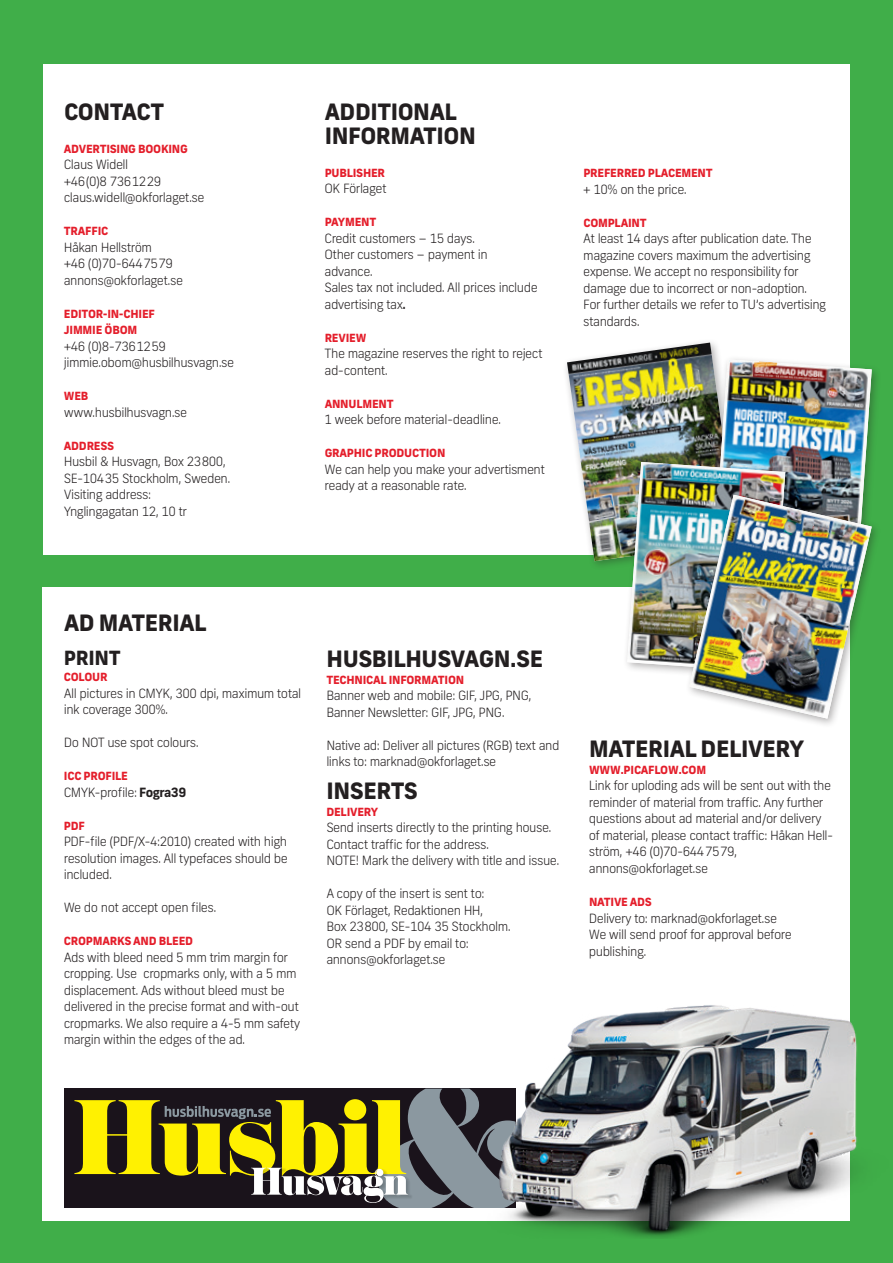
<style>
.page{position:relative;width:893px;height:1263px;background:#40ae49}
.page>*{position:absolute;margin:0;border:0;box-sizing:border-box;transform-origin:0 0}
.t1{font:800 22.5px/24px "New Frank";letter-spacing:-.02em;color:#231f20}
.t2{font:800 19.5px "New Frank";letter-spacing:-.02em;color:#231f20}
.t3{font:300 12.75px/16.5px "New Frank";letter-spacing:-.04em;color:#231f20}
.t4{font:800 11.25px/16.5px "New Frank";letter-spacing:-.02em;color:#e41e2b}
.s1{font-weight:500}
.s2{font-weight:700}
</style>
<div class="page">
<div style="left:43px;top:587px;width:807px;height:633px;background:#fff"></div>
<div style="left:64px;top:1089px;width:452px;height:119px;background:#1a131b"></div>
<svg style="left:74px;top:1089px;width:359px;height:119px"></svg>
<div style="left:43px;top:65px;width:807px;height:490px;background:#fff"></div>
<img style="left:433px;top:1005px;width:424px;height:233px">
<div style="left:562px;top:338px;width:185px;height:233px;background:#fff"></div>
<div style="left:708px;top:354px;width:174px;height:225px;background:#231f20;opacity:.35"></div>
<div style="left:684px;top:490px;width:197px;height:238px;background:#231f20;opacity:.35"></div>
<img style="left:567px;top:343px;width:305px;height:376px">
<img style="left:689px;top:495px;width:183px;height:224px">
<h1 class="t1" style="left:64px;top:99px;width:102px">CONTACT</h1>
<p class="t4" style="left:64px;top:140px;width:126px">ADVERTISING BOOKING</p>
<p class="t3" style="left:64px;top:157px;width:142px">Claus Widell<br>+46(0)8 7361229 claus.widell@okforlaget.se</p>
<p class="t4" style="left:64px;top:223px;width:46px">TRAFFIC</p>
<p class="t3" style="left:64px;top:239px;width:121px">Håkan Hellström<br>+46 (0)70-6447579 annons@okforlaget.se</p>
<p class="t4" style="left:64px;top:305px;width:93px">EDITOR-IN-CHIEF<br>JIMMIE ÖBOM</p>
<p class="t3" style="left:64px;top:338px;width:172px">+46 (0)8-7361259 jimmie.obom@husbilhusvagn.se</p>
<p class="t4" style="left:64px;top:388px;width:26px">WEB</p>
<p class="t3" style="left:64px;top:404px;width:125px">www.husbilhusvagn.se</p>
<p class="t4" style="left:64px;top:437px;width:52px">ADDRESS</p>
<p class="t3" style="left:64px;top:454px;width:168px">Husbil &amp; Husvagn, Box 23800,<br>SE-10435 Stockholm, Sweden.<br>Visiting address:<br>Ynglingagatan 12, 10 tr</p>
<h1 class="t1" style="left:325px;top:99px;width:153px">ADDITIONAL<br>INFORMATION</h1>
<p class="t4" style="left:325px;top:164px;width:62px">PUBLISHER</p>
<p class="t3" style="left:325px;top:181px;width:64px">OK Förlaget</p>
<p class="t4" style="left:325px;top:214px;width:53px">PAYMENT</p>
<p class="t3" style="left:325px;top:230px;width:215px">Credit customers – 15 days.<br>Other customers – payment in advance.<br>Sales tax not included. All prices include advertising tax<span class="s1">.</span></p>
<p class="t4" style="left:325px;top:329px;width:43px">REVIEW</p>
<p class="t3" style="left:325px;top:346px;width:219px">The magazine reserves the right to reject ad-content.</p>
<p class="t4" style="left:325px;top:395px;width:70px">ANNULMENT</p>
<p class="t3" style="left:325px;top:412px;width:178px">1 week before material-deadline.</p>
<p class="t4" style="left:325px;top:445px;width:122px">GRAPHIC PRODUCTION</p>
<p class="t3" style="left:325px;top:461px;width:222px">We can help you make your advertisment ready at a reasonable rate.</p>
<p class="t4" style="left:583px;top:165px;width:131px">PREFERRED PLACEMENT</p>
<p class="t3" style="left:583px;top:181px;width:105px">+ 10% on the price.</p>
<p class="t4" style="left:583px;top:214px;width:65px">COMPLAINT</p>
<p class="t3" style="left:583px;top:230px;width:245px">At least 14 days after publication date. The magazine covers maximum the advertising expense. We accept no responsibility for damage due to incorrect or non-adoption.<br>For further details we refer to TU’s advertising standards.</p>
<h1 class="t1" style="left:64px;top:610px;width:144px">AD MATERIAL</h1>
<h2 class="t2" style="left:64px;top:645px;width:58px">PRINT</h2>
<p class="t4" style="left:64px;top:669px;width:45px">COLOUR</p>
<p class="t3" style="left:64px;top:685px;width:239px">All pictures in CMYK, 300 dpi, maximum total ink coverage 300%.</p>
<p class="t3" style="left:64px;top:734px;width:137px">Do NOT use spot colours.</p>
<p class="t4" style="left:64px;top:768px;width:66px">ICC PROFILE</p>
<p class="t3" style="left:64px;top:784px;width:124px">CMYK-profile: <span class="s2">Fogra39</span></p>
<p class="t4" style="left:64px;top:817px;width:22px">PDF</p>
<p class="t3" style="left:64px;top:833px;width:226px;text-align:justify">PDF-file (PDF/X-4:2010) created with high resolution images. All typefaces should be included.</p>
<p class="t3" style="left:64px;top:899px;width:154px">We do not accept open files.</p>
<p class="t4" style="left:64px;top:933px;width:131px">CROPMARKS AND BLEED</p>
<p class="t3" style="left:64px;top:949px;width:238px">Ads with bleed need 5 mm trim margin for cropping. Use cropmarks only, with a 5 mm displacement. Ads without bleed must be delivered in the precise format and with-out cropmarks. We also require a 4-5 mm safety margin within the edges of the ad.</p>
<h1 class="t1" style="left:327px;top:647px;width:218px">HUSBILHUSVAGN.SE</h1>
<p class="t4" style="left:326px;top:671px;width:139px">TECHNICAL INFORMATION</p>
<p class="t3" style="left:326px;top:687px;width:207px">Banner web and mobile: GIF, JPG, PNG,<br>Banner Newsletter: GIF, JPG, PNG.</p>
<p class="t3" style="left:326px;top:737px;width:235px">Native ad: Deliver all pictures (RGB) text and links to: marknad@okforlaget.se</p>
<h1 class="t1" style="left:327px;top:779px;width:93px">INSERTS</h1>
<p class="t4" style="left:326px;top:803px;width:53px">DELIVERY</p>
<p class="t3" style="left:326px;top:819px;width:235px">Send inserts directly to the printing house.<br>Contact traffic for the address.<br>NOTE! Mark the delivery with title and issue.</p>
<p class="t3" style="left:326px;top:885px;width:186px">A copy of the insert is sent to:<br>OK Förlaget, Redaktionen HH,<br>Box 23800, SE-104 35 Stockholm.<br>OR send a PDF by email to: annons@okforlaget.se</p>
<h1 class="t1" style="left:589px;top:737px;width:217px">MATERIAL DELIVERY</h1>
<p class="t4" style="left:589px;top:761px;width:119px">WWW.PICAFLOW.COM</p>
<p class="t3" style="left:589px;top:778px;width:246px">Link for uploding ads will be sent out with the reminder of material from traffic. Any further questions about ad material and/or delivery of material, please contact traffic: Håkan Hell&shy;ström, +46 (0)70-6447579, annons@okforlaget.se</p>
<p class="t4" style="left:589px;top:893px;width:64px">NATIVE ADS</p>
<p class="t3" style="left:589px;top:910px;width:204px">Delivery to: marknad@okforlaget.se<br>We will send proof for approval before publishing.</p>
</div>
